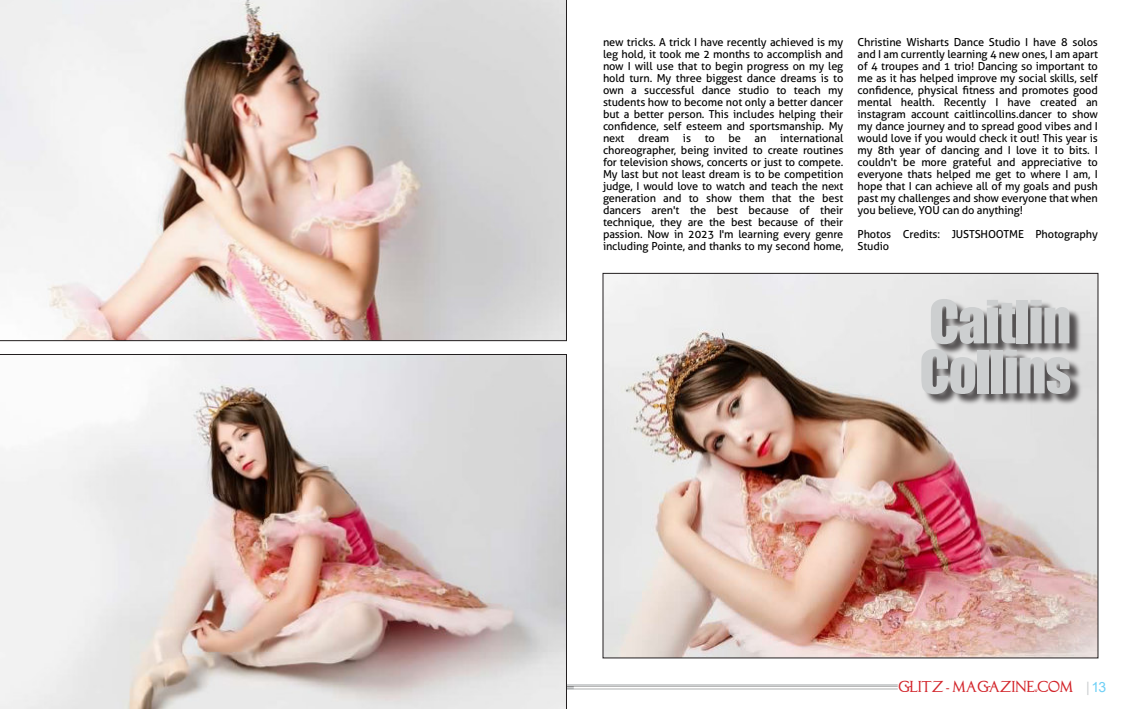
<style>
.page{position:relative;width:1134px;height:709px;background:#fff}
.page>*{position:absolute;margin:0;border:0;box-sizing:border-box;transform-origin:0 0}
.t1{font:55px/50px "Impact";letter-spacing:-.02em;color:#cdcfd0}
.t2{font:14px "Princes SANDTHEFROG";letter-spacing:-.07em;color:#d22329}
.t3{font:11px/12px "Aller";letter-spacing:-.01em;color:#000;text-align:justify}
.s1{font-family:"Arial";color:#cdcfd0}
.s2{font-family:"Arial";color:#6dcff6}
</style>
<div class="page">
<img style="left:567px;top:684px;width:331px;height:5px">
<svg style="left:0;top:0;width:567px;height:341px"></svg>
<img style="left:0;top:354px;width:567px;height:355px">
<img style="left:604px;top:275px;width:492px;height:381px">
<img style="left:922px;top:300px;width:160px;height:107px">
<p class="t3" style="left:603px;top:37px;width:242px">new tricks. A trick I have recently achieved is my leg hold, it took me 2 months to accomplish and now I will use that to begin progress on my leg hold turn. My three biggest dance dreams is to own a successful dance studio to teach my students how to become not only a better dancer but a better person. This includes helping their confidence, self esteem and sportsmanship. My next dream is to be an international choreographer, being invited to create routines for television shows, concerts or just to compete.<br>My last but not least dream is to be competition judge, I would love to watch and teach the next generation and to show them that the best dancers aren't the best because of their technique, they are the best because of their passion. Now in 2023 I'm learning every genre including Pointe, and thanks to my second home,</p>
<p class="t3" style="left:857px;top:37px;width:242px">Christine Wisharts Dance Studio I have 8 solos and I am currently learning 4 new ones, I am apart of 4 troupes and 1 trio! Dancing so important to me as it has helped improve my social skills, self confidence, physical fitness and promotes good mental health. Recently I have created an instagram account caitlincollins.dancer to show my dance journey and to spread good vibes and I would love if you would check it out! This year is my 8th year of dancing and I love it to bits. I couldn't be more grateful and appreciative to everyone thats helped me get to where I am, I hope that I can achieve all of my goals and push past my challenges and show everyone that when you believe, YOU can do anything!</p>
<p class="t3" style="left:857px;top:229px;width:242px">Photos Credits: JUSTSHOOTME Photography<br>Studio</p>
<h1 class="t1" style="left:919px;top:300px;width:153px">Caitlin<br>Collins</h1>
<p class="t2" style="left:898px;top:681px;width:210px">GLITZ - MAGAZINE.COM <span class="s1">|</span> <span class="s2">13</span></p>
</div>
